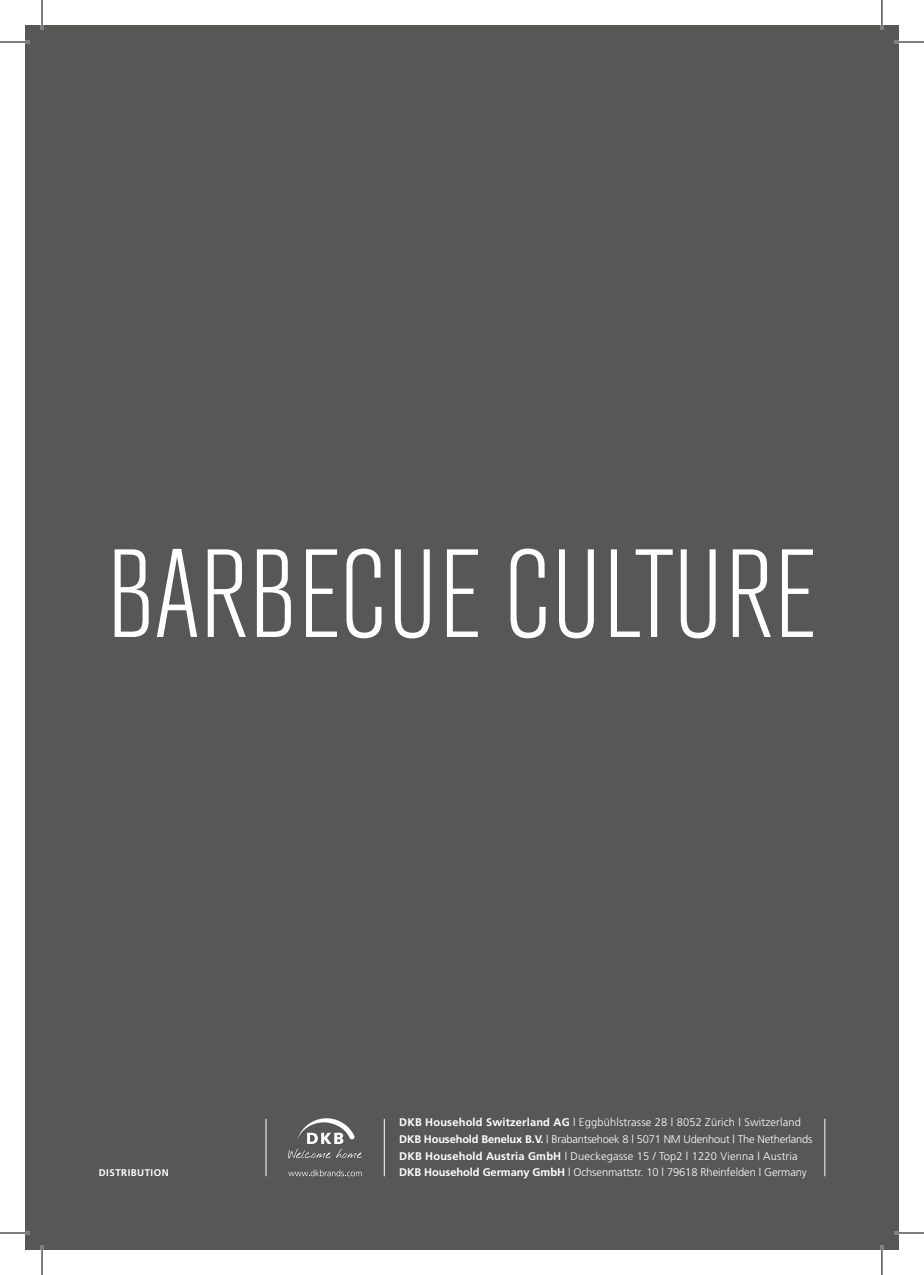
<style>
.page{position:relative;width:924px;height:1275px;background:#fff}
.page>*{position:absolute;margin:0;border:0;box-sizing:border-box;transform-origin:0 0}
.t1{font:300 condensed 124px "Akzidenz Grotesk Pro";letter-spacing:.01em;color:#fff}
.t2{font:300 11px/16.6px "Frutiger";letter-spacing:.015em;color:#fff}
.t3{font:300 11px "Frutiger";letter-spacing:-.005em;color:#fff}
.t4{font:700 9.8px "Frutiger";letter-spacing:.05em;color:#fff}
.s1{font-weight:700}
</style>
<div class="page">
<div style="left:25px;top:25px;width:873px;height:1225px;background:#575756"></div>
<svg style="left:288px;top:1118px;width:74px;height:40px"></svg>
<svg style="left:288px;top:1169px;width:73px;height:7px"></svg>
<hr style="left:384px;top:1118px;width:1px;height:58px;background:#fff">
<hr style="left:265px;top:1118px;width:1px;height:58px;background:#fff">
<hr style="left:824px;top:1118px;width:1px;height:58px;background:#fff">
<hr style="left:0;top:41px;width:30px;height:2px;background:#fff">
<hr style="left:893px;top:41px;width:30px;height:2px;background:#fff">
<hr style="left:0;top:1231px;width:30px;height:3px;background:#fff">
<hr style="left:893px;top:1231px;width:30px;height:3px;background:#fff">
<hr style="left:41px;top:0;width:2px;height:30px;background:#fff">
<hr style="left:41px;top:1245px;width:2px;height:30px;background:#fff">
<hr style="left:880px;top:0;width:2px;height:30px;background:#fff">
<hr style="left:880px;top:1245px;width:2px;height:30px;background:#fff">
<hr style="left:0;top:42px;width:30px;height:1px;background:#000">
<hr style="left:893px;top:42px;width:30px;height:1px;background:#000">
<hr style="left:0;top:1232px;width:30px;height:1px;background:#000">
<hr style="left:893px;top:1232px;width:30px;height:1px;background:#000">
<hr style="left:42px;top:0;width:1px;height:30px;background:#000">
<hr style="left:42px;top:1245px;width:1px;height:30px;background:#000">
<hr style="left:881px;top:0;width:1px;height:30px;background:#000">
<hr style="left:881px;top:1245px;width:1px;height:30px;background:#000">
<h1 class="t1" style="left:107px;top:513px;width:709px">BARBECUE CULTURE</h1>
<p class="t2" style="left:399px;top:1114px;width:414px"><span class="s1">DKB Household Switzerland AG</span> | Eggbühlstrasse 28 | 8052 Zürich | Switzerland<br><span class="s1">DKB Household Benelux B.V.</span> | Brabantsehoek 8 | 5071 NM Udenhout | The Netherlands<br><span class="s1">DKB Household Austria GmbH</span> | Dueckegasse 15 / Top2 | 1220 Vienna | Austria</p>
<p class="t4" style="left:99px;top:1167px;width:72px">DISTRIBUTION</p>
<p class="t3" style="left:399px;top:1166px;width:409px"><span class="s1">DKB Household Germany GmbH</span> | Ochsenmattstr. 10 | 79618 Rheinfelden | Germany</p>
</div>
